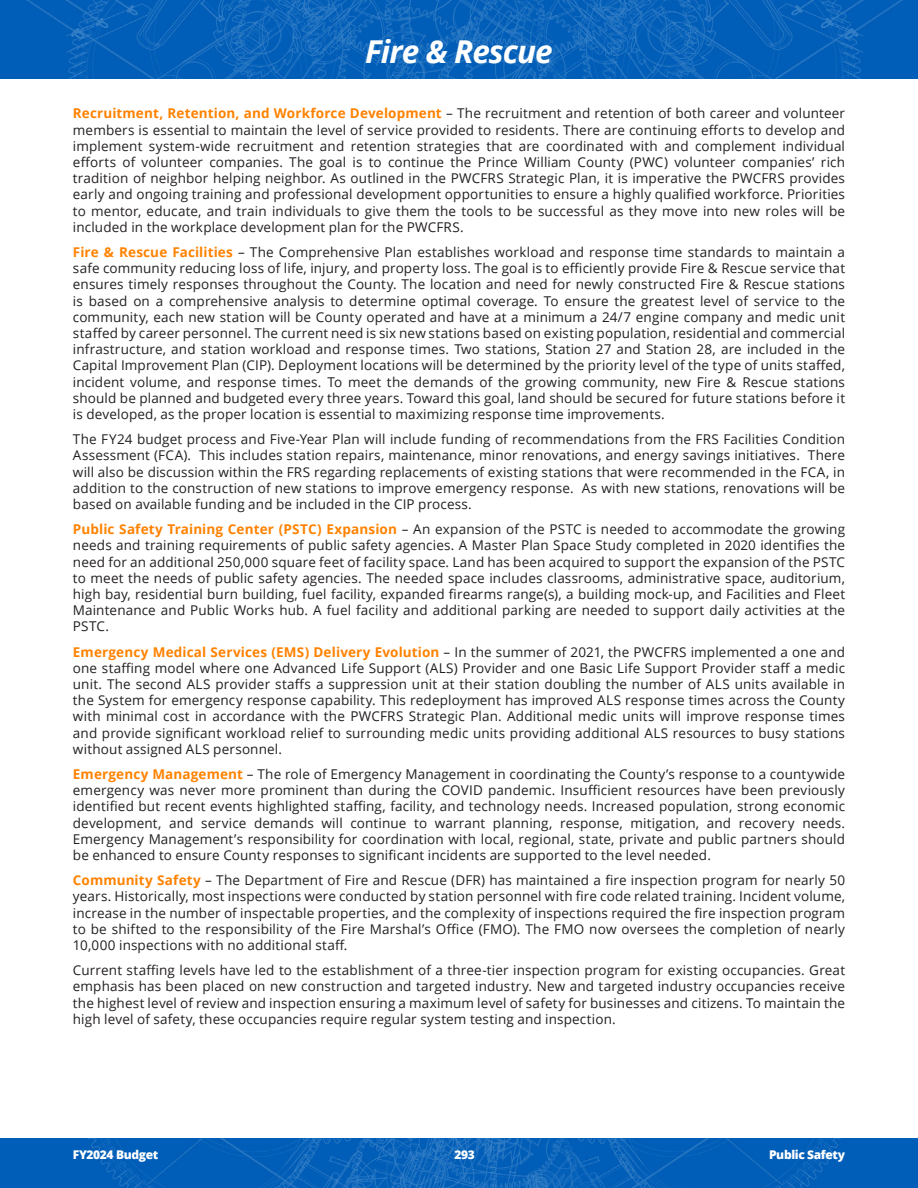
<style>
.page{position:relative;width:918px;height:1188px;background:#fff}
.page>*{position:absolute;margin:0;border:0;box-sizing:border-box;transform-origin:0 0}
.t1{font:italic 700 31.5px "Open Sans";letter-spacing:-.03em;color:#fff}
.Body{font:13.5px/16.2px "Open Sans";letter-spacing:.01em;color:#231f20;text-align:justify}
.t2{font:800 12px "Open Sans";letter-spacing:-.03em;color:#fff}
.s1{font-weight:700;color:#ff8200}
</style>
<div class="page">
<img style="left:0;top:0;width:918px;height:78px">
<img style="left:0;top:1138px;width:918px;height:50px">
<p class="t1" style="left:365px;top:29px;width:189px">Fire &amp; Rescue</p>
<p class="Body" style="left:73px;top:105px;width:774px"><span class="s1">Recruitment, Retention, and Workforce Development</span> – The recruitment and retention of both career and volunteer members is essential to maintain the level of service provided to residents. There are continuing efforts to develop and implement system-wide recruitment and retention strategies that are coordinated with and complement individual efforts of volunteer companies. The goal is to continue the Prince William County (PWC) volunteer companies’ rich tradition of neighbor helping neighbor. As outlined in the PWCFRS Strategic Plan, it is imperative the PWCFRS provides early and ongoing training and professional development opportunities to ensure a highly qualified workforce. Priorities to mentor, educate, and train individuals to give them the tools to be successful as they move into new roles will be included in the workplace development plan for the PWCFRS.</p>
<p class="Body" style="left:73px;top:244px;width:774px"><span class="s1">Fire &amp; Rescue Facilities</span> – The Comprehensive Plan establishes workload and response time standards to maintain a safe community reducing loss of life, injury, and property loss. The goal is to efficiently provide Fire &amp; Rescue service that ensures timely responses throughout the County. The location and need for newly constructed Fire &amp; Rescue stations is based on a comprehensive analysis to determine optimal coverage. To ensure the greatest level of service to the community, each new station will be County operated and have at a minimum a 24/7 engine company and medic unit staffed by career personnel. The current need is six new stations based on existing population, residential and commercial infrastructure, and station workload and response times. Two stations, Station 27 and Station 28, are included in the Capital Improvement Plan (CIP). Deployment locations will be determined by the priority level of the type of units staffed, incident volume, and response times. To meet the demands of the growing community, new Fire &amp; Rescue stations should be planned and budgeted every three years. Toward this goal, land should be secured for future stations before it is developed, as the proper location is essential to maximizing response time improvements.</p>
<p class="Body" style="left:73px;top:431px;width:774px">The FY24 budget process and Five-Year Plan will include funding of recommendations from the FRS Facilities Condition Assessment (FCA). This includes station repairs, maintenance, minor renovations, and energy savings initiatives. There will also be discussion within the FRS regarding replacements of existing stations that were recommended in the FCA, in addition to the construction of new stations to improve emergency response. As with new stations, renovations will be based on available funding and be included in the CIP process.</p>
<p class="Body" style="left:73px;top:521px;width:774px"><span class="s1">Public Safety Training Center (PSTC) Expansion</span> – An expansion of the PSTC is needed to accommodate the growing needs and training requirements of public safety agencies. A Master Plan Space Study completed in 2020 identifies the need for an additional 250,000 square feet of facility space. Land has been acquired to support the expansion of the PSTC to meet the needs of public safety agencies. The needed space includes classrooms, administrative space, auditorium, high bay, residential burn building, fuel facility, expanded firearms range(s), a building mock-up, and Facilities and Fleet Maintenance and Public Works hub. A fuel facility and additional parking are needed to support daily activities at the PSTC.</p>
<p class="Body" style="left:73px;top:643px;width:774px"><span class="s1">Emergency Medical Services (EMS) Delivery Evolution</span> – In the summer of 2021, the PWCFRS implemented a one and one staffing model where one Advanced Life Support (ALS) Provider and one Basic Life Support Provider staff a medic unit. The second ALS provider staffs a suppression unit at their station doubling the number of ALS units available in the System for emergency response capability. This redeployment has improved ALS response times across the County with minimal cost in accordance with the PWCFRS Strategic Plan. Additional medic units will improve response times and provide significant workload relief to surrounding medic units providing additional ALS resources to busy stations without assigned ALS personnel.</p>
<p class="Body" style="left:73px;top:766px;width:774px"><span class="s1">Emergency Management</span> – The role of Emergency Management in coordinating the County’s response to a countywide emergency was never more prominent than during the COVID pandemic. Insufficient resources have been previously identified but recent events highlighted staffing, facility, and technology needs. Increased population, strong economic development, and service demands will continue to warrant planning, response, mitigation, and recovery needs.<br>Emergency Management’s responsibility for coordination with local, regional, state, private and public partners should be enhanced to ensure County responses to significant incidents are supported to the level needed.</p>
<p class="Body" style="left:73px;top:872px;width:774px"><span class="s1">Community Safety</span> – The Department of Fire and Rescue (DFR) has maintained a fire inspection program for nearly 50 years. Historically, most inspections were conducted by station personnel with fire code related training. Incident volume, increase in the number of inspectable properties, and the complexity of inspections required the fire inspection program to be shifted to the responsibility of the Fire Marshal’s Office (FMO). The FMO now oversees the completion of nearly 10,000 inspections with no additional staff.</p>
<p class="Body" style="left:73px;top:962px;width:774px">Current staffing levels have led to the establishment of a three-tier inspection program for existing occupancies. Great emphasis has been placed on new construction and targeted industry. New and targeted industry occupancies receive the highest level of review and inspection ensuring a maximum level of safety for businesses and citizens. To maintain the high level of safety, these occupancies require regular system testing and inspection.</p>
<p class="t2" style="left:73px;top:1146px;width:87px">FY2024 Budget</p>
<p class="t2" style="left:454px;top:1146px;width:22px">293</p>
<p class="t2" style="left:769px;top:1146px;width:77px">Public Safety</p>
</div>
